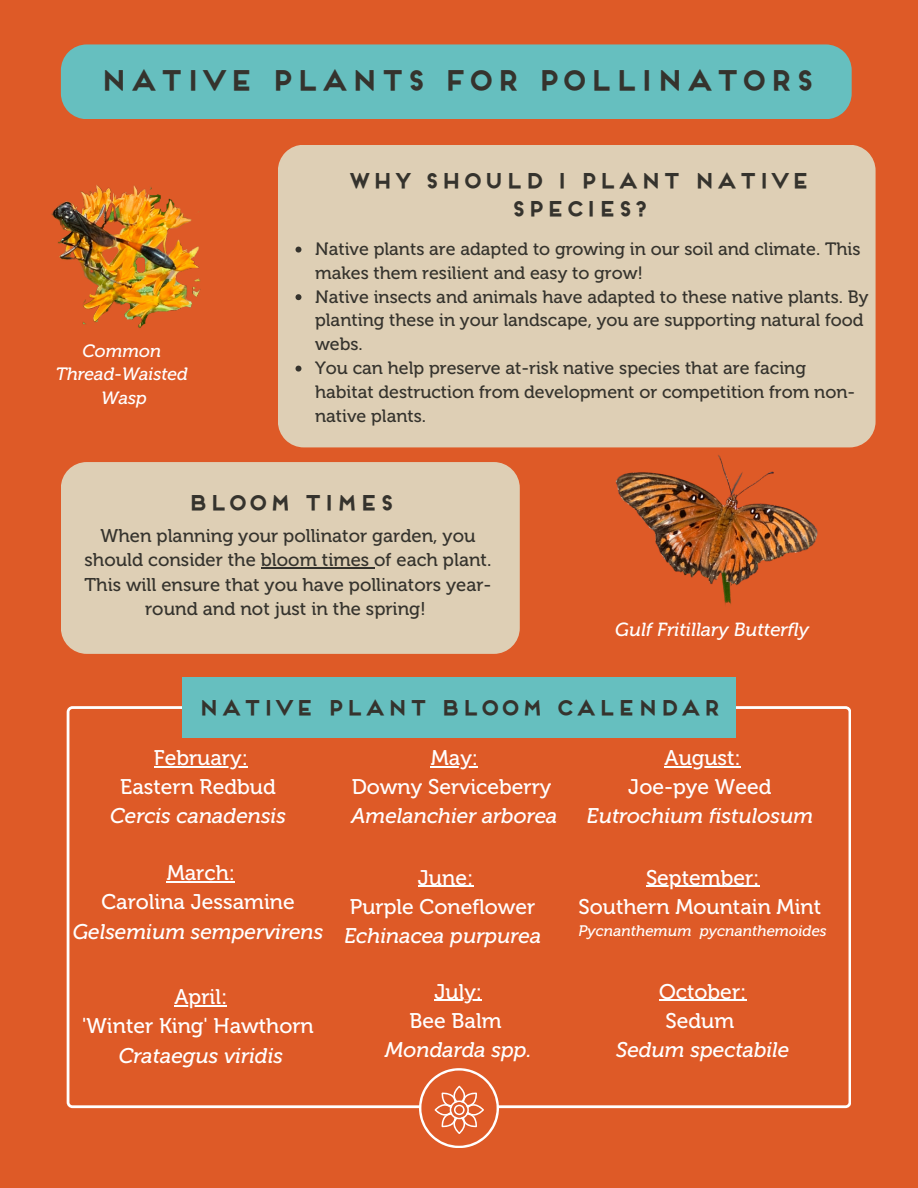
<style>
.page{position:relative;width:918px;height:1188px;background:#de5a27}
.page>*{position:absolute;margin:0;border:0;box-sizing:border-box;transform-origin:0 0}
.t1{font:700 27.45px "Frontage";color:#35332d}
.t2{font:21.15px "Museo 500";color:#fff}
.t3{font:italic 21.15px "Museo 500";color:#fff}
.t4{font:700 20.7px/28.2px "Frontage";color:#35332d;text-align:center}
.t5{font:italic 18.9px "Museo 500";color:#fff}
.t6{font:18.45px/24.6px "Museo 500";color:#35332d;text-align:center}
.t7{font:17.85px/23.9px "Museo 500";color:#35332d}
.t8{font:italic 17.85px "Museo 500";color:#fff}
.t9{font:italic 15.15px "Museo 500";color:#fff}
</style>
<div class="page">
<div style="left:61px;top:44px;width:791px;height:75px;background:#66bfbf"></div>
<svg style="left:67px;top:706px;width:784px;height:402px"></svg>
<div style="left:182px;top:678px;width:554px;height:60px;background:#66bfbf"></div>
<div style="left:278px;top:145px;width:597px;height:302px;background:#decfb5"></div>
<div style="left:61px;top:462px;width:459px;height:191px;background:#decfb5;border-radius:26px"></div>
<img style="left:598px;top:441px;width:229px;height:164px">
<svg style="left:419px;top:1068px;width:80px;height:80px"></svg>
<hr style="left:154px;top:766px;width:94px;height:1px;background:#fff">
<hr style="left:418px;top:886px;width:55px;height:1px;background:#fff">
<hr style="left:167px;top:881px;width:68px;height:1px;background:#fff">
<hr style="left:435px;top:1000px;width:47px;height:1px;background:#fff">
<hr style="left:175px;top:1005px;width:52px;height:1px;background:#fff">
<hr style="left:665px;top:766px;width:76px;height:1px;background:#fff">
<hr style="left:431px;top:766px;width:47px;height:1px;background:#fff">
<hr style="left:646px;top:886px;width:113px;height:1px;background:#fff">
<svg style="left:296px;top:247px;width:5px;height:6px"></svg>
<svg style="left:296px;top:294px;width:5px;height:6px"></svg>
<svg style="left:296px;top:366px;width:5px;height:6px"></svg>
<hr style="left:659px;top:1000px;width:87px;height:1px;background:#fff">
<hr style="left:261px;top:568px;width:113px;height:1px;background:#35332d">
<img style="left:51px;top:185px;width:150px;height:143px">
<p class="t1" style="left:98px;top:69px;width:718px">NATIVE PLANTS FOR POLLINATORS</p>
<p class="t8" style="left:82px;top:340px;width:80px">Common</p>
<p class="t8" style="left:56px;top:364px;width:134px">Thread-Waisted</p>
<p class="t8" style="left:102px;top:387px;width:47px">Wasp</p>
<p class="t4" style="left:347px;top:169px;width:464px">WHY SHOULD I PLANT NATIVE<br>SPECIES?</p>
<p class="t7" style="left:315px;top:237px;width:547px">Native plants are adapted to growing in our soil and climate. This makes them resilient and easy to grow!</p>
<p class="t7" style="left:315px;top:285px;width:555px">Native insects and animals have adapted to these native plants. By planting these in your landscape, you are supporting natural food webs.</p>
<p class="t7" style="left:315px;top:356px;width:542px">You can help preserve at-risk native species that are facing habitat destruction from development or competition from non&shy;native plants.</p>
<p class="t4" style="left:187px;top:491px;width:209px">BLOOM TIMES</p>
<p class="t6" style="left:85px;top:523px;width:409px">When planning your pollinator garden, you should consider the bloom times of each plant.<br>This will ensure that you have pollinators year&shy;round and not just in the spring!</p>
<p class="t5" style="left:615px;top:619px;width:195px">Gulf Fritillary Butterfly</p>
<p class="t4" style="left:197px;top:696px;width:526px">NATIVE PLANT BLOOM CALENDAR</p>
<p class="t2" style="left:154px;top:745px;width:95px">February:</p>
<p class="t2" style="left:120px;top:774px;width:157px">Eastern Redbud</p>
<p class="t3" style="left:110px;top:804px;width:177px">Cercis canadensis</p>
<p class="t2" style="left:431px;top:745px;width:49px">May:</p>
<p class="t2" style="left:352px;top:774px;width:201px">Downy Serviceberry</p>
<p class="t3" style="left:352px;top:804px;width:207px">Amelanchier arborea</p>
<p class="t2" style="left:665px;top:745px;width:78px">August:</p>
<p class="t2" style="left:628px;top:774px;width:145px">Joe-pye Weed</p>
<p class="t3" style="left:587px;top:804px;width:228px">Eutrochium fistulosum</p>
<p class="t2" style="left:167px;top:860px;width:70px">March:</p>
<p class="t2" style="left:101px;top:889px;width:195px">Carolina Jessamine</p>
<p class="t3" style="left:73px;top:919px;width:252px">Gelsemium sempervirens</p>
<p class="t2" style="left:175px;top:984px;width:54px">April:</p>
<p class="t2" style="left:82px;top:1014px;width:233px">'Winter King' Hawthorn</p>
<p class="t3" style="left:119px;top:1043px;width:166px">Crataegus viridis</p>
<p class="t2" style="left:418px;top:865px;width:57px">June:</p>
<p class="t2" style="left:350px;top:894px;width:187px">Purple Coneflower</p>
<p class="t3" style="left:344px;top:923px;width:199px">Echinacea purpurea</p>
<p class="t2" style="left:435px;top:979px;width:49px">July:</p>
<p class="t2" style="left:409px;top:1008px;width:94px">Bee Balm</p>
<p class="t3" style="left:385px;top:1037px;width:148px">Mondarda spp.</p>
<p class="t2" style="left:646px;top:865px;width:115px">September:</p>
<p class="t2" style="left:579px;top:894px;width:244px">Southern Mountain Mint</p>
<p class="t9" style="left:579px;top:922px;width:250px">Pycnanthemum pycnanthemoides</p>
<p class="t2" style="left:659px;top:979px;width:89px">October:</p>
<p class="t2" style="left:666px;top:1008px;width:70px">Sedum</p>
<p class="t3" style="left:616px;top:1037px;width:175px">Sedum spectabile</p>
</div>
